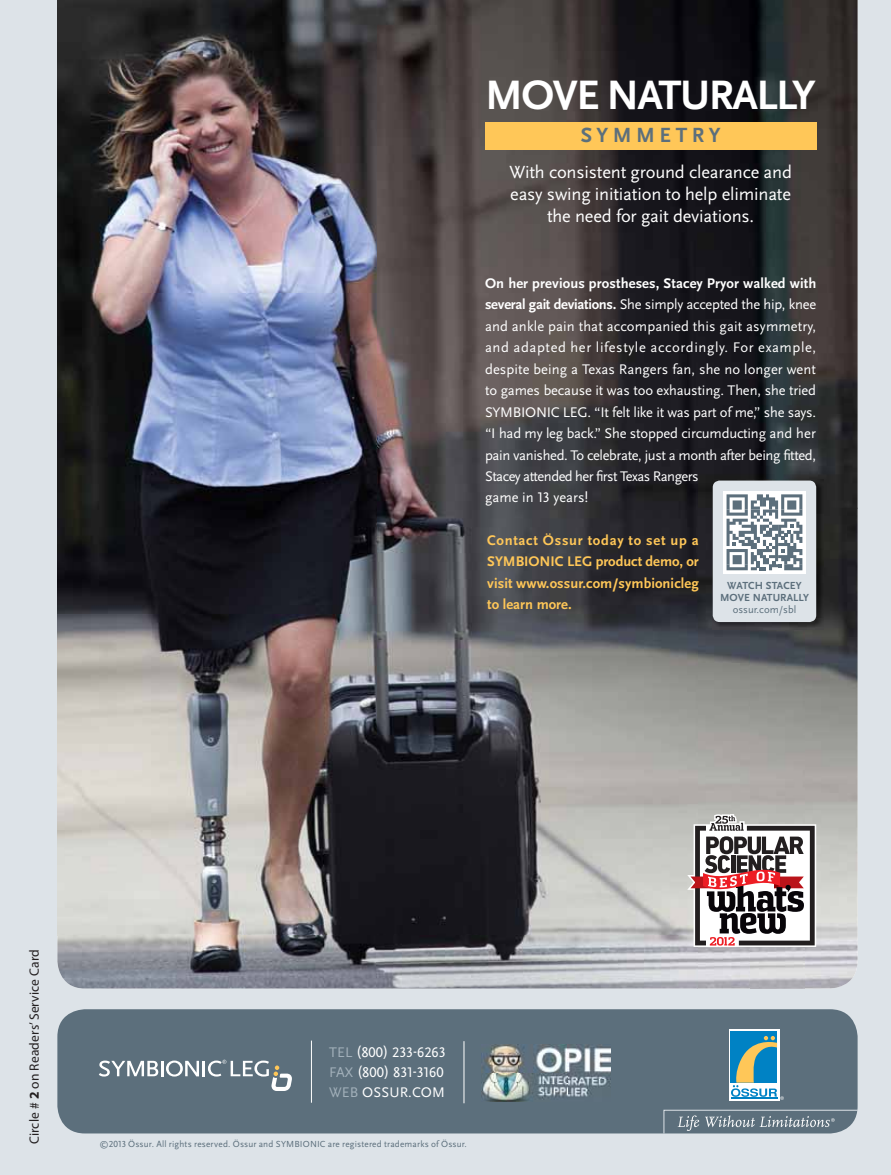
<style>
.page{position:relative;width:891px;height:1175px;background:#fff}
.page>*{position:absolute;margin:0;border:0;box-sizing:border-box;transform-origin:0 0}
.t1{font:700 42.9px "Scala Sans OT";letter-spacing:-.035em;color:#fff}
.t2{font:700 21.45px "Scala Sans OT";letter-spacing:.21em;color:#5c6f7c}
.t3{font:18.45px/22px "Scala Sans OT";letter-spacing:-.01em;color:#fff;text-align:center}
.t4{font:14.55px/21.5px "Scala Sans OT";letter-spacing:-.01em;color:#fff}
.t5{font:700 14.55px/21.5px "Scala Sans OT";letter-spacing:.005em;color:#ffc758;text-align:justify}
.t6{font:13.5px "Myriad Pro";letter-spacing:.01em;color:#231f20}
.t7{font:700 10.8px/12.3px "Scala Sans OT";letter-spacing:.01em;color:#5c6f7c;text-align:center}
.t8{font:10.8px "Scala Sans OT";color:#5c6f7c}
.t9{font:9.15px "Scala Sans OT";letter-spacing:.015em;color:#5c6f7c}
.s1{font-weight:700}
.s2{color:#a2b0ba}
</style>
<div class="page">
<div style="left:1px;top:0;width:890px;height:1174px;background:#dde3e8"></div>
<img style="left:57px;top:0;width:640px;height:988px">
<img style="left:697px;top:0;width:161px;height:508px">
<img style="left:697px;top:508px;width:54px;height:480px">
<img style="left:805px;top:508px;width:53px;height:480px">
<img style="left:751px;top:629px;width:54px;height:359px">
<div style="left:485px;top:122px;width:331px;height:28px;background:#ffc758"></div>
<img style="left:712px;top:480px;width:112px;height:149px">
<div style="left:713px;top:480px;width:103px;height:142px;background:#dde3e8;border-radius:7px"></div>
<div style="left:723px;top:491px;width:83px;height:82px;background:linear-gradient(to right,#fff,#fff)"></div>
<svg style="left:727px;top:494px;width:75px;height:76px;background:#a5b0b7"></svg>
<svg style="left:687px;top:814px;width:129px;height:133px;background:#a19192"></svg>
<div style="left:57px;top:1009px;width:801px;height:124px;background:#5c6f7c;border-radius:28px"></div>
<svg style="left:729px;top:1029px;width:50px;height:71px"></svg>
<div style="left:731px;top:1031px;width:46px;height:51px;background:#0082c4"></div>
<svg style="left:731px;top:1035px;width:53px;height:64px"></svg>
<svg style="left:663px;top:1109px;width:195px;height:25px"></svg>
<hr style="left:311px;top:1040px;width:1px;height:62px;background:#fff">
<svg style="left:99px;top:1059px;width:193px;height:32px"></svg>
<hr style="left:464px;top:1041px;width:1px;height:62px;background:#fff">
<img style="left:482px;top:1044px;width:129px;height:58px">
<h1 class="t1" style="left:485px;top:71px;width:332px">MOVE NATURALLY</h1>
<h2 class="t2" style="left:581px;top:123px;width:141px">SYMMETRY</h2>
<p class="t3" style="left:509px;top:161px;width:284px">With consistent ground clearance and easy swing initiation to help eliminate the need for gait deviations.</p>
<p class="t4" style="left:485px;top:272px;width:333px"><span class="s1">On her previous prostheses, Stacey Pryor walked with several gait deviations.</span> She simply accepted the hip, knee and ankle pain that accompanied this gait asymmetry, and adapted her lifestyle accordingly. For example, despite being a Texas Rangers fan, she no longer went to games because it was too exhausting. Then, she tried SYMBIONIC LEG. “It felt like it was part of me,” she says. “I had my leg back.” She stopped circumducting and her pain vanished. To celebrate, just a month after being fitted, Stacey attended her first Texas Rangers<br>game in 13 years!</p>
<p class="t5" style="left:487px;top:529px;width:213px">Contact Össur today to set up a SYMBIONIC LEG product demo, or visit www.ossur.com/symbionicleg to learn more.</p>
<p class="t7" style="left:720px;top:579px;width:90px">WATCH STACEY<br>MOVE NATURALLY</p>
<p class="t8" style="left:733px;top:603px;width:65px">ossur.com/sbl</p>
<p class="t6" style="left:26px;top:1144px;width:196px;rotate:-90deg">Circle # <span class="s1">2</span> on Readers’ Service Card</p>
<p class="t4" style="left:329px;top:1042px;width:118px;line-height:20px"><span class="s2">TEL</span> (800) 233-6263<br><span class="s2">FAX</span> (800) 831-3160<br><span class="s2">WEB</span> OSSUR.COM</p>
<p class="t9" style="left:100px;top:1139px;width:369px">©2013 Össur. All rights reserved. Össur and SYMBIONIC are registered trademarks of Össur.</p>
</div>
